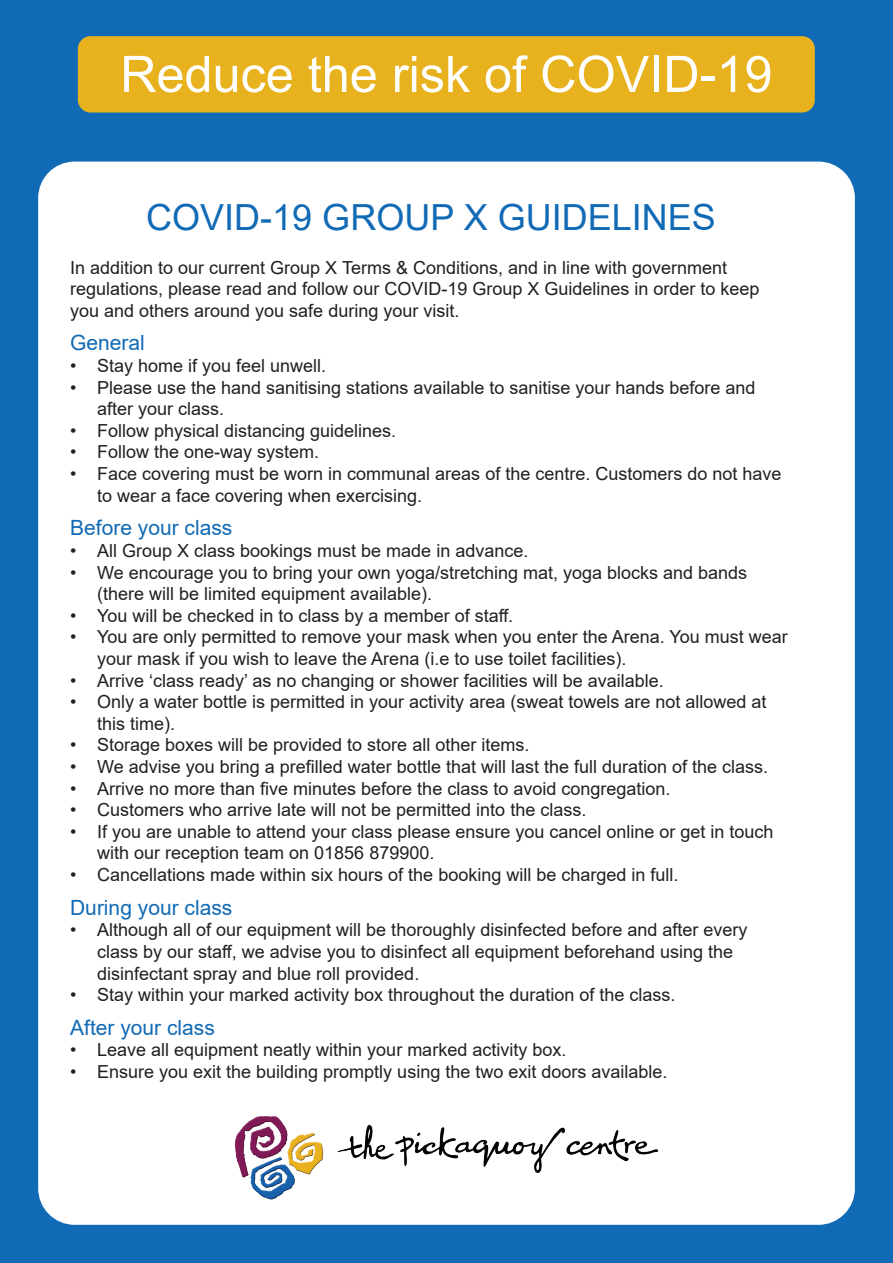
<style>
.page{position:relative;width:893px;height:1263px;background:#116ab5}
.page>*{position:absolute;margin:0;border:0;box-sizing:border-box;transform-origin:0 0}
.t1{font:50.4px "Arial";color:#fff}
.t2{font:36px "Arial";color:#116ab5}
.t3{font:21px "Arial";color:#116ab5}
.t4{font:18px/21.6px "Arial";color:#231f20}
</style>
<div class="page">
<div style="left:38px;top:162px;width:817px;height:1063px;background:#fff;border-radius:36px"></div>
<div style="left:78px;top:36px;width:737px;height:77px;background:#e8b11e;border-radius:13px"></div>
<img style="left:234px;top:1116px;width:425px;height:84px">
<p class="t1" style="left:120px;top:40px;width:654px">Reduce the risk of COVID-19</p>
<p class="t2" style="left:146px;top:193px;width:571px">COVID-19 GROUP X GUIDELINES</p>
<p class="t4" style="left:70px;top:256px;width:691px">In addition to our current Group X Terms &amp; Conditions, and in line with government regulations, please read and follow our COVID-19 Group X Guidelines in order to keep you and others around you safe during your visit.</p>
<p class="t3" style="left:70px;top:329px;width:76px">General</p>
<p class="t4" style="left:70px;top:355px;width:258px">• Stay home if you feel unwell.</p>
<p class="t4" style="left:97px;top:376px;width:660px;text-indent:-27px">• Please use the hand sanitising stations available to sanitise your hands before and after your class.</p>
<p class="t4" style="left:70px;top:420px;width:328px">• Follow physical distancing guidelines.</p>
<p class="t4" style="left:70px;top:441px;width:251px">• Follow the one-way system.</p>
<p class="t4" style="left:97px;top:463px;width:686px;text-indent:-27px">• Face covering must be worn in communal areas of the centre. Customers do not have to wear a face covering when exercising.</p>
<p class="t3" style="left:70px;top:513px;width:164px">Before your class</p>
<p class="t4" style="left:70px;top:540px;width:460px">• All Group X class bookings must be made in advance.</p>
<p class="t4" style="left:97px;top:561px;width:651px;text-indent:-27px">• We encourage you to bring your own yoga/stretching mat, yoga blocks and bands (there will be limited equipment available).</p>
<p class="t4" style="left:70px;top:604px;width:445px">• You will be checked in to class by a member of staff.</p>
<p class="t4" style="left:97px;top:626px;width:692px;text-indent:-27px">• You are only permitted to remove your mask when you enter the Arena. You must wear your mask if you wish to leave the Arena (i.e to use toilet facilities).</p>
<p class="t4" style="left:70px;top:669px;width:595px">• Arrive ‘class ready’ as no changing or shower facilities will be available.</p>
<p class="t4" style="left:97px;top:691px;width:671px;text-indent:-27px">• Only a water bottle is permitted in your activity area (sweat towels are not allowed at this time).</p>
<p class="t4" style="left:70px;top:734px;width:461px">• Storage boxes will be provided to store all other items.</p>
<p class="t4" style="left:70px;top:756px;width:699px">• We advise you bring a prefilled water bottle that will last the full duration of the class.</p>
<p class="t4" style="left:70px;top:777px;width:602px">• Arrive no more than five minutes before the class to avoid congregation.</p>
<p class="t4" style="left:70px;top:799px;width:518px">• Customers who arrive late will not be permitted into the class.</p>
<p class="t4" style="left:97px;top:820px;width:678px;text-indent:-27px">• If you are unable to attend your class please ensure you cancel online or get in touch with our reception team on 01856 879900.</p>
<p class="t4" style="left:70px;top:864px;width:610px">• Cancellations made within six hours of the booking will be charged in full.</p>
<p class="t3" style="left:70px;top:893px;width:164px">During your class</p>
<p class="t4" style="left:97px;top:919px;width:652px;text-indent:-27px">• Although all of our equipment will be thoroughly disinfected before and after every class by our staff, we advise you to disinfect all equipment beforehand using the disinfectant spray and blue roll provided.</p>
<p class="t4" style="left:70px;top:984px;width:607px">• Stay within your marked activity box throughout the duration of the class.</p>
<p class="t3" style="left:70px;top:1013px;width:146px">After your class</p>
<p class="t4" style="left:70px;top:1039px;width:498px">• Leave all equipment neatly within your marked activity box.</p>
<p class="t4" style="left:70px;top:1061px;width:599px">• Ensure you exit the building promptly using the two exit doors available.</p>
</div>
